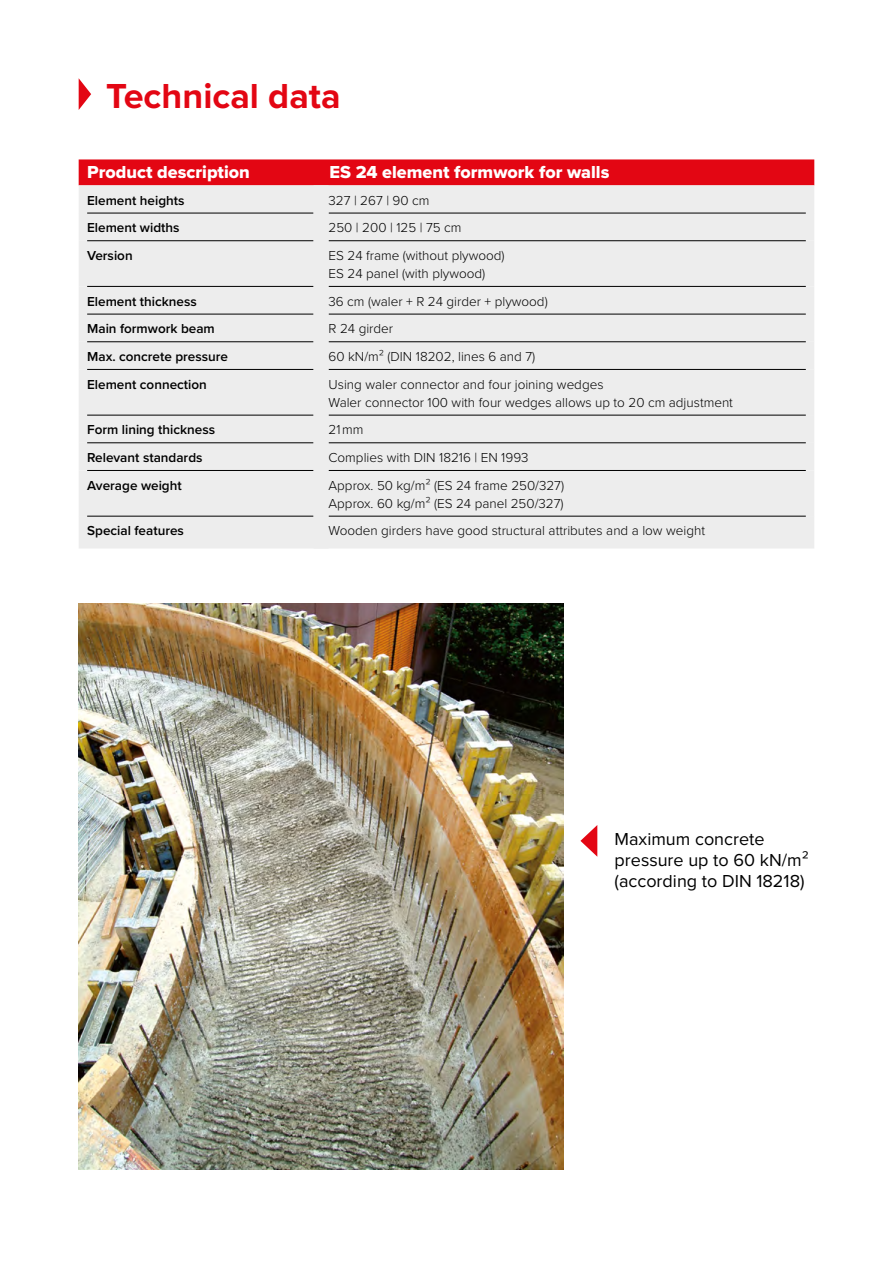
<style>
.page{position:relative;width:893px;height:1263px;background:#fff}
.page>*{position:absolute;margin:0;border:0;box-sizing:border-box;transform-origin:0 0}
.t1{font:700 36px "Proxima Nova";color:#e30613}
.t2{font:18px/21px "Proxima Nova";color:#000}
.t3{font:18px "Proxima Nova Extrabld";color:#fff}
.t4{font:300 13.5px/18px "Proxima Nova";color:#000}
.t5{font:600 13.5px "Proxima Nova";color:#000}
</style>
<div class="page">
<svg style="left:79px;top:78px;width:12px;height:32px"></svg>
<img style="left:79px;top:604px;width:484px;height:565px">
<svg style="left:580px;top:825px;width:17px;height:32px"></svg>
<div style="left:79px;top:159px;width:735px;height:26px;background:#e30613"></div>
<div style="left:79px;top:185px;width:735px;height:363px;background:#ededed"></div>
<div style="left:79px;top:213px;width:735px;height:303px;background:#ededed"></div>
<hr style="left:87px;top:213px;width:227px;height:1px;background:#000">
<hr style="left:329px;top:213px;width:477px;height:1px;background:#000">
<hr style="left:87px;top:240px;width:227px;height:1px;background:#000">
<hr style="left:329px;top:240px;width:477px;height:1px;background:#000">
<hr style="left:87px;top:286px;width:227px;height:1px;background:#000">
<hr style="left:329px;top:286px;width:477px;height:1px;background:#000">
<hr style="left:87px;top:314px;width:227px;height:1px;background:#000">
<hr style="left:329px;top:314px;width:477px;height:1px;background:#000">
<hr style="left:87px;top:341px;width:227px;height:1px;background:#000">
<hr style="left:329px;top:341px;width:477px;height:1px;background:#000">
<hr style="left:87px;top:369px;width:227px;height:1px;background:#000">
<hr style="left:329px;top:369px;width:477px;height:1px;background:#000">
<hr style="left:87px;top:415px;width:227px;height:1px;background:#000">
<hr style="left:329px;top:415px;width:477px;height:1px;background:#000">
<hr style="left:87px;top:442px;width:227px;height:1px;background:#000">
<hr style="left:329px;top:442px;width:477px;height:1px;background:#000">
<hr style="left:87px;top:470px;width:227px;height:1px;background:#000">
<hr style="left:329px;top:470px;width:477px;height:1px;background:#000">
<hr style="left:87px;top:516px;width:227px;height:1px;background:#000">
<hr style="left:329px;top:516px;width:477px;height:1px;background:#000">
<div style="left:314px;top:185px;width:15px;height:28px;background:#ededed"></div>
<div style="left:314px;top:213px;width:15px;height:28px;background:#ededed"></div>
<div style="left:314px;top:241px;width:15px;height:45px;background:#ededed"></div>
<div style="left:314px;top:286px;width:15px;height:28px;background:#ededed"></div>
<div style="left:314px;top:314px;width:15px;height:28px;background:#ededed"></div>
<div style="left:314px;top:342px;width:15px;height:27px;background:#ededed"></div>
<div style="left:314px;top:369px;width:15px;height:46px;background:#ededed"></div>
<div style="left:314px;top:415px;width:15px;height:28px;background:#ededed"></div>
<div style="left:314px;top:443px;width:15px;height:27px;background:#ededed"></div>
<div style="left:314px;top:470px;width:15px;height:46px;background:#ededed"></div>
<div style="left:314px;top:516px;width:15px;height:32px;background:#ededed"></div>
<h1 class="t1" style="left:106px;top:69px;width:236px">Technical data</h1>
<h2 class="t3" style="left:87px;top:158px;width:164px">Product description</h2>
<h2 class="t3" style="left:330px;top:158px;width:281px">ES 24 element formwork for walls</h2>
<p class="t5" style="left:87px;top:190px;width:99px">Element heights</p>
<p class="t4" style="left:329px;top:190px;width:103px">327 | 267 | 90 cm</p>
<p class="t5" style="left:87px;top:218px;width:94px">Element widths</p>
<p class="t4" style="left:329px;top:218px;width:134px">250 | 200 | 125 | 75 cm</p>
<p class="t5" style="left:87px;top:245px;width:47px">Version</p>
<p class="t4" style="left:329px;top:246px;width:178px">ES 24 frame (without plywood)<br>ES 24 panel (with plywood)</p>
<p class="t5" style="left:87px;top:291px;width:111px">Element thickness</p>
<p class="t4" style="left:329px;top:291px;width:221px">36 cm (waler + R 24 girder + plywood)</p>
<p class="t5" style="left:87px;top:319px;width:129px">Main formwork beam</p>
<p class="t4" style="left:329px;top:319px;width:66px">R 24 girder</p>
<p class="t5" style="left:87px;top:346px;width:142px">Max. concrete pressure</p>
<p class="t4" style="left:329px;top:347px;width:208px">60 kN/m² (DIN 18202, lines 6 and 7)</p>
<p class="t5" style="left:87px;top:374px;width:121px">Element connection</p>
<p class="t4" style="left:329px;top:374px;width:406px">Using waler connector and four joining wedges<br>Waler connector 100 with four wedges allows up to 20 cm adjustment</p>
<p class="t5" style="left:87px;top:420px;width:130px">Form lining thickness</p>
<p class="t4" style="left:329px;top:420px;width:37px">21 mm</p>
<p class="t5" style="left:87px;top:447px;width:117px">Relevant standards</p>
<p class="t4" style="left:329px;top:448px;width:202px">Complies with DIN 18216 | EN 1993</p>
<p class="t5" style="left:87px;top:475px;width:96px">Average weight</p>
<p class="t4" style="left:329px;top:475px;width:237px">Approx. 50 kg/m² (ES 24 frame 250/327)<br>Approx. 60 kg/m² (ES 24 panel 250/327)</p>
<p class="t5" style="left:87px;top:521px;width:98px">Special features</p>
<p class="t4" style="left:329px;top:521px;width:378px">Wooden girders have good structural attributes and a low weight</p>
<h2 class="t2" style="left:615px;top:828px;width:196px">Maximum concrete pressure up to 60 kN/m² (according to DIN 18218)</h2>
</div>
